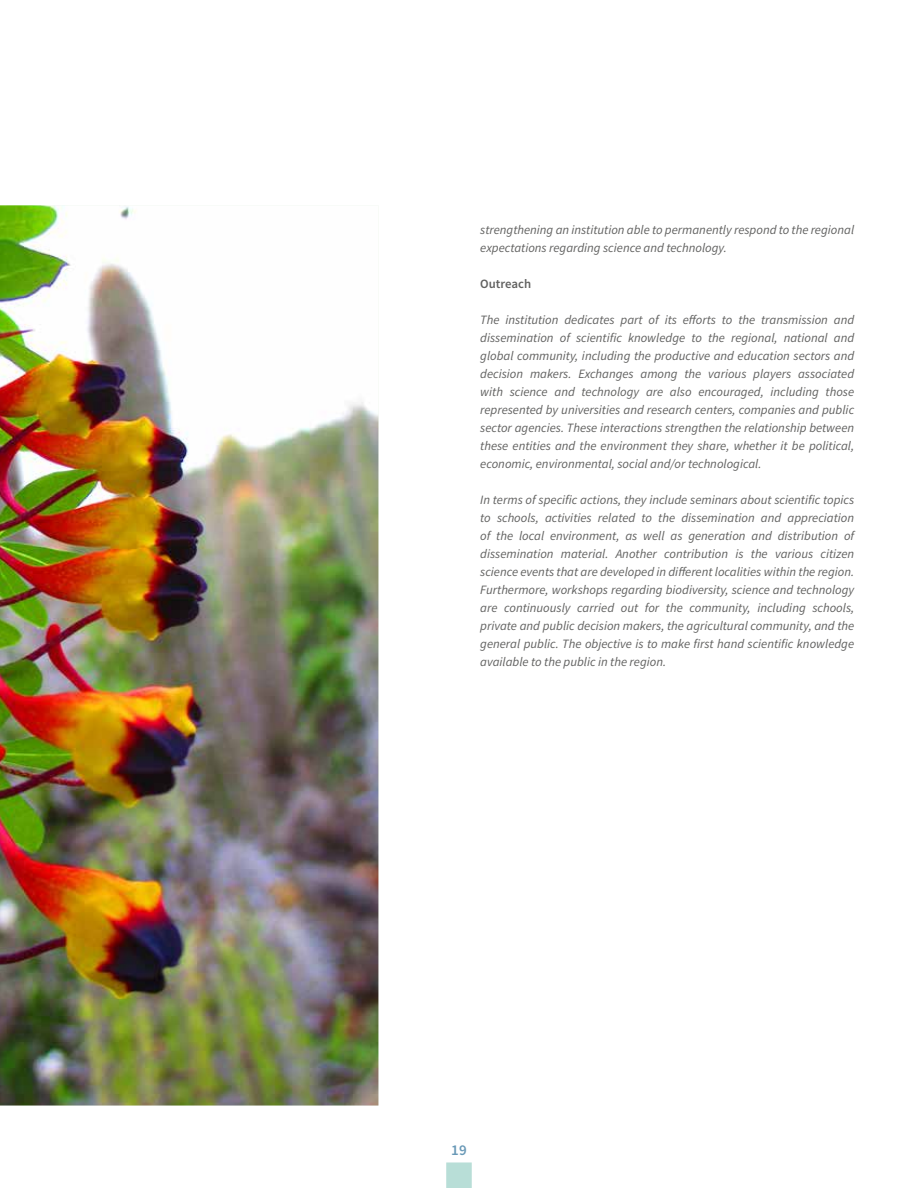
<style>
.page{position:relative;width:918px;height:1188px;background:#fff}
.page>*{position:absolute;margin:0;border:0;box-sizing:border-box;transform-origin:0 0}
.t1{font:600 15px "Source Sans Pro";color:#6999b7}
.t2{font:italic 12.75px/18px "Source Sans Pro";color:#616160;text-align:justify}
.t3{font:600 12.75px "Source Sans Pro";color:#616160}
</style>
<div class="page">
<img style="left:0;top:205px;width:378px;height:901px">
<div style="left:446px;top:1162px;width:26px;height:26px;background:#b8ded7;border:2px solid #b8ded7"></div>
<p class="t2" style="left:480px;top:221px;width:375px">strengthening an institution able to permanently respond to the regional expectations regarding science and technology.</p>
<p class="t3" style="left:480px;top:276px;width:52px">Outreach</p>
<p class="t2" style="left:480px;top:311px;width:375px">The institution dedicates part of its efforts to the transmission and dissemination of scientific knowledge to the regional, national and global community, including the productive and education sectors and decision makers. Exchanges among the various players associated with science and technology are also encouraged, including those represented by universities and research centers, companies and public sector agencies. These interactions strengthen the relationship between these entities and the environment they share, whether it be political, economic, environmental, social and/or technological.</p>
<p class="t2" style="left:480px;top:491px;width:375px">In terms of specific actions, they include seminars about scientific topics to schools, activities related to the dissemination and appreciation of the local environment, as well as generation and distribution of dissemination material. Another contribution is the various citizen science events that are developed in different localities within the region.<br>Furthermore, workshops regarding biodiversity, science and technology are continuously carried out for the community, including schools, private and public decision makers, the agricultural community, and the general public. The objective is to make first hand scientific knowledge available to the public in the region.</p>
<p class="t1" style="left:451px;top:1140px;width:17px">19</p>
</div>
